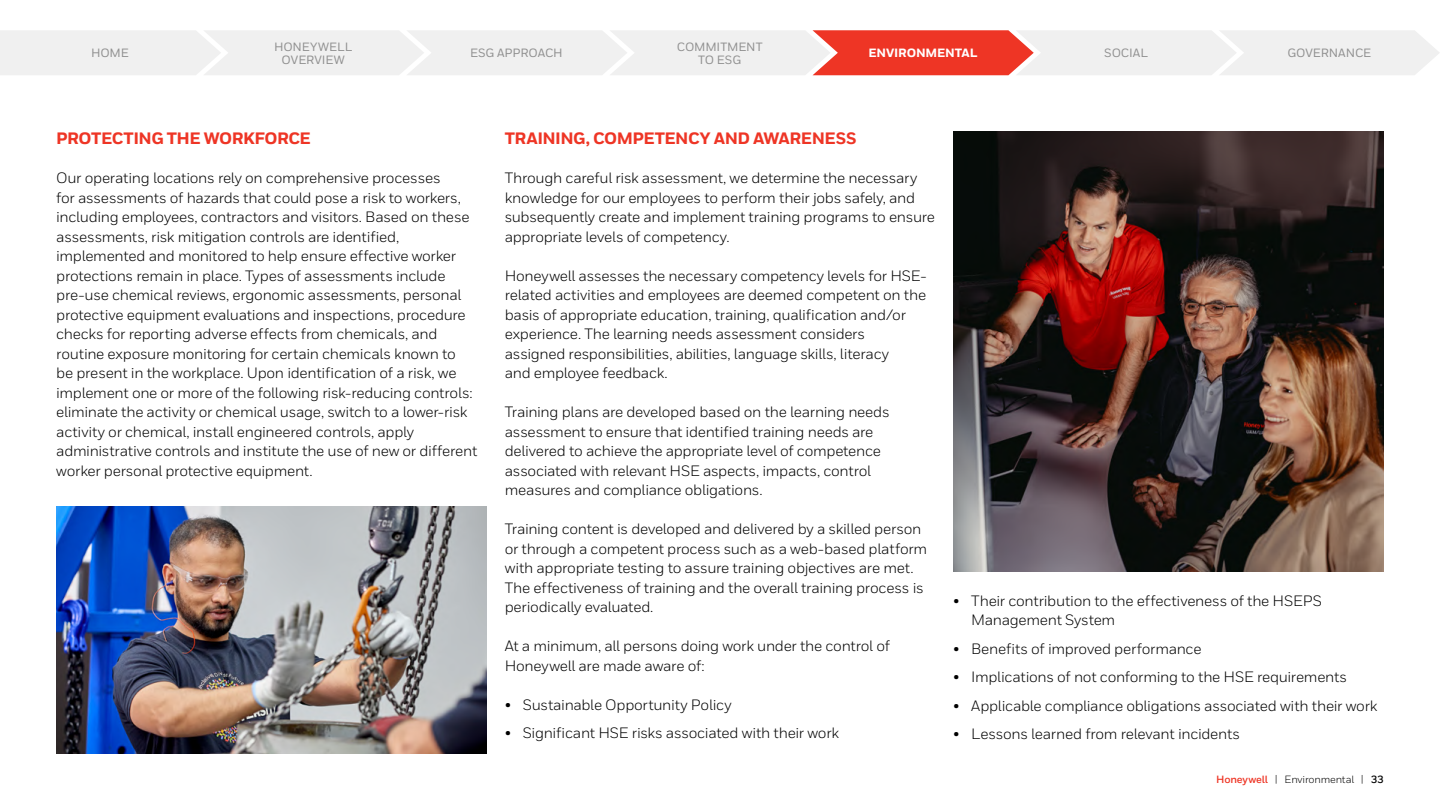
<style>
.page{position:relative;width:1440px;height:810px;background:#fff}
.page>*{position:absolute;margin:0;border:0;box-sizing:border-box;transform-origin:0 0}
.t1{font:800 16.5px "Honeywell Sans";letter-spacing:-.025em;color:#ee3525}
.t2{font:15px/19.5px "Honeywell Sans";letter-spacing:-.02em;color:#000}
.t3{font:500 12px/13.5px "Honeywell Sans";letter-spacing:-.01em;color:#909090;text-align:center}
.t4{font:800 12px "Honeywell Sans";letter-spacing:-.01em;color:#fff}
.t5{font:10.5px "Honeywell Sans";letter-spacing:-.02em;color:#000}
.s1{font-weight:700;color:#ee3525}
.s2{font-weight:700}
</style>
<div class="page">
<img style="left:56px;top:506px;width:431px;height:248px">
<img style="left:953px;top:131px;width:431px;height:441px">
<svg style="left:0;top:30px;width:1439px;height:45px"></svg>
<p class="t3" style="left:274px;top:40px;width:80px">HONEYWELL<br>OVERVIEW</p>
<p class="t3" style="left:91px;top:47px;width:39px">HOME</p>
<p class="t3" style="left:677px;top:40px;width:87px">COMMITMENT<br>TO ESG</p>
<p class="t3" style="left:470px;top:47px;width:94px">ESG APPROACH</p>
<p class="t4" style="left:868px;top:46px;width:111px">ENVIRONMENTAL</p>
<p class="t3" style="left:1104px;top:47px;width:45px">SOCIAL</p>
<p class="t3" style="left:1288px;top:47px;width:85px">GOVERNANCE</p>
<p class="t1" style="left:56px;top:128px;width:256px">PROTECTING THE WORKFORCE</p>
<p class="t2" style="left:56px;top:168px;width:423px">Our operating locations rely on comprehensive processes<br>for assessments of hazards that could pose a risk to workers, including employees, contractors and visitors. Based on these assessments, risk mitigation controls are identified, implemented and monitored to help ensure effective worker protections remain in place. Types of assessments include pre-use chemical reviews, ergonomic assessments, personal protective equipment evaluations and inspections, procedure checks for reporting adverse effects from chemicals, and routine exposure monitoring for certain chemicals known to<br>be present in the workplace. Upon identification of a risk, we implement one or more of the following risk-reducing controls: eliminate the activity or chemical usage, switch to a lower-risk activity or chemical, install engineered controls, apply administrative controls and institute the use of new or different worker personal protective equipment.</p>
<p class="t1" style="left:505px;top:128px;width:353px">TRAINING, COMPETENCY AND AWARENESS</p>
<p class="t2" style="left:505px;top:168px;width:432px">Through careful risk assessment, we determine the necessary knowledge for our employees to perform their jobs safely, and subsequently create and implement training programs to ensure appropriate levels of competency.</p>
<p class="t2" style="left:505px;top:266px;width:423px">Honeywell assesses the necessary competency levels for HSE&shy;related activities and employees are deemed competent on the basis of appropriate education, training, qualification and/or experience. The learning needs assessment considers assigned responsibilities, abilities, language skills, literacy<br>and employee feedback.</p>
<p class="t2" style="left:505px;top:402px;width:386px">Training plans are developed based on the learning needs assessment to ensure that identified training needs are delivered to achieve the appropriate level of competence associated with relevant HSE aspects, impacts, control measures and compliance obligations.</p>
<p class="t2" style="left:505px;top:519px;width:424px">Training content is developed and delivered by a skilled person or through a competent process such as a web-based platform with appropriate testing to assure training objectives are met.<br>The effectiveness of training and the overall training process is periodically evaluated.</p>
<p class="t2" style="left:505px;top:636px;width:387px">At a minimum, all persons doing work under the control of<br>Honeywell are made aware of:</p>
<p class="t2" style="left:505px;top:695px;width:228px">• Sustainable Opportunity Policy</p>
<p class="t2" style="left:505px;top:723px;width:336px">• Significant HSE risks associated with their work</p>
<p class="t2" style="left:971px;top:591px;width:352px;text-indent:-18px">• Their contribution to the effectiveness of the HSEPS<br>Management System</p>
<p class="t2" style="left:953px;top:639px;width:250px">• Benefits of improved performance</p>
<p class="t2" style="left:953px;top:667px;width:395px">• Implications of not conforming to the HSE requirements</p>
<p class="t2" style="left:953px;top:696px;width:426px">• Applicable compliance obligations associated with their work</p>
<p class="t2" style="left:953px;top:724px;width:288px">• Lessons learned from relevant incidents</p>
<p class="t5" style="left:1216px;top:773px;width:169px"><span class="s1">Honeywell</span> | Environmental | <span class="s2">33</span></p>
</div>
